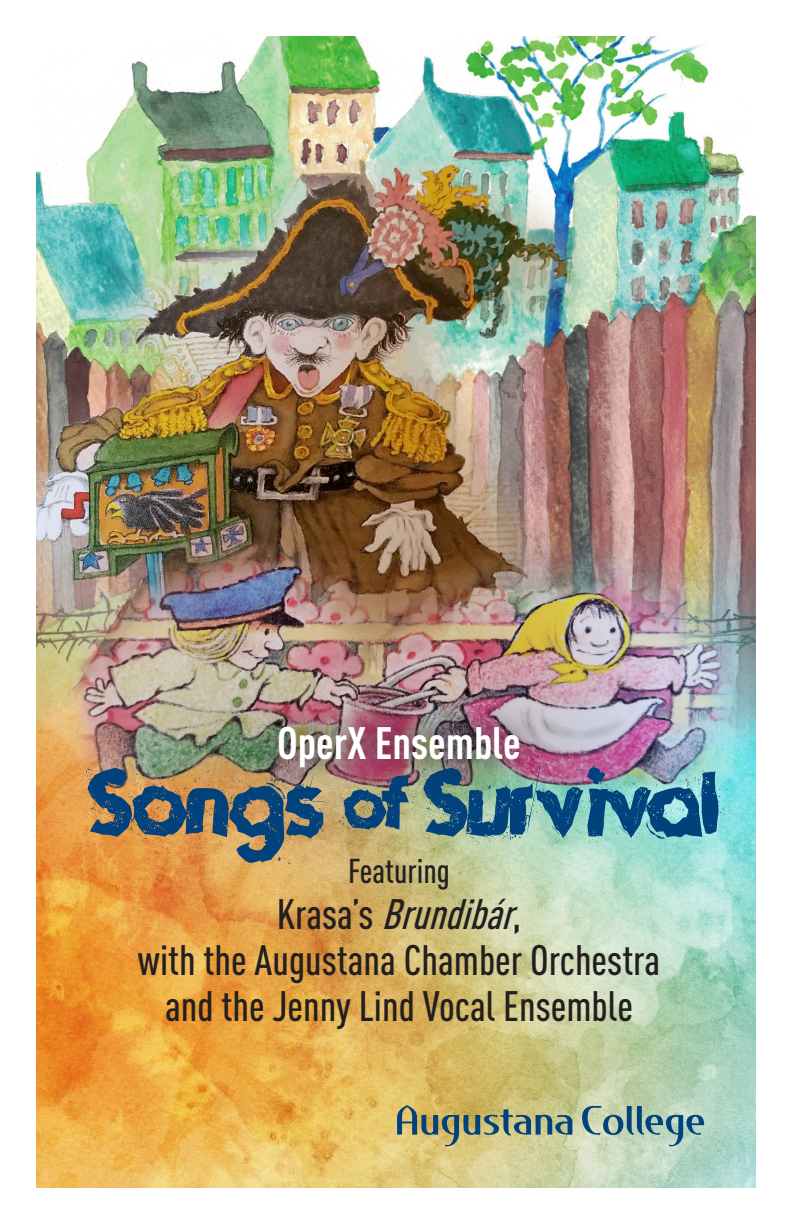
<style>
.page{position:relative;width:792px;height:1224px;background:#fff}
.page>*{position:absolute;margin:0;border:0;box-sizing:border-box;transform-origin:0 0}
.t1{font:93.4px "Funkrocker";color:#01427c}
.t2{font:700 44.8px "DIN Cond";color:#fff}
.t3{font:500 42px/46px "DIN Cond";color:#231f20;text-align:center}
.t4{font:500 34px "DIN Cond";color:#231f20}
.s1{font-size:73px}
.s2{font-style:italic}
</style>
<div class="page">
<img style="left:36px;top:36px;width:720px;height:1152px">
<svg style="left:397px;top:1105px;width:175px;height:41px;background:#a0a37a"></svg>
<svg style="left:582px;top:1106px;width:122px;height:40px;background:#94b3ab"></svg>
<img style="left:250px;top:697px;width:299px;height:97px">
<p class="t2" style="left:277px;top:715px;width:245px">OperX Ensemble</p>
<p class="t1" style="left:88px;top:729px;width:634px">SONGS <span class="s1">OF</span> SURVIVAL</p>
<p class="t4" style="left:348px;top:850px;width:103px">Featuring</p>
<p class="t3" style="left:138px;top:890px;width:524px">K r a s a ’ s <span class="s2">Brundibár</span>,<br>with the Augustana Chamber Orchestra and the Jenny Lind Vocal Ensemble</p>
</div>
